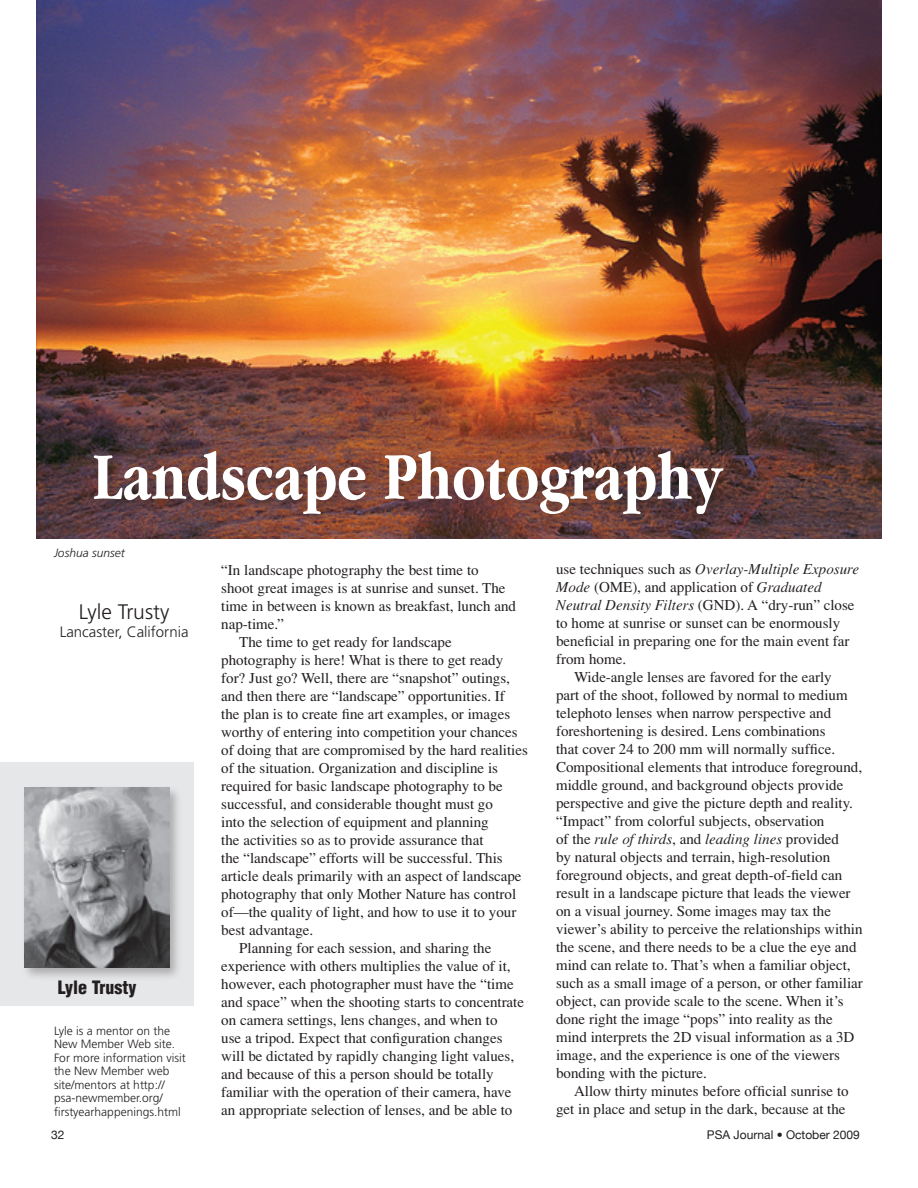
<style>
.page{position:relative;width:918px;height:1188px;background:#fff}
.page>*{position:absolute;margin:0;border:0;box-sizing:border-box;transform-origin:0 0}
._10_12_times_no_inde{font:700 69px "ATC Island";color:#fff}
._10_12_times_no_inde-2{font:300 21px "Frutiger";color:#231f20}
._10_12_times_no_inde-3{font:900 condensed 18px "Helvetica";color:#231f20}
._10__12_Times{font:15px/18px "Times";color:#231f20}
._10_12_times_no_inde-4{font:15px/18px "Times";color:#231f20}
._10_12_times_no_inde-5{font:300 15px "Frutiger";color:#231f20}
._10__12_Times-2{font:300 12px/13.5px "Frutiger";color:#231f20}
.t1{font:12px "Helvetica Neue";color:#231f20}
._8_fruitger_italic{font:italic 300 12px "Frutiger";color:#231f20}
.s1{font-style:italic}
</style>
<div class="page">
<img style="left:37px;top:0;width:844px;height:539px">
<div style="left:0;top:762px;width:194px;height:244px;background:#e6e7e9"></div>
<div style="left:90px;top:447px;width:743px;height:145px;background:#231f20;opacity:.3"></div>
<div style="left:21px;top:784px;width:167px;height:203px;background:#231f20;opacity:.3"></div>
<img style="left:25px;top:787px;width:144px;height:180px">
<p class="_10_12_times_no_inde" style="left:92px;top:438px;width:631px">Landscape Photography</p>
<p class="_8_fruitger_italic" style="left:54px;top:546px;width:72px">Joshua sunset</p>
<p class="_10_12_times_no_inde-2" style="left:79px;top:600px;width:92px">Lyle Trusty</p>
<p class="_10_12_times_no_inde-5" style="left:60px;top:624px;width:130px">Lancaster, California</p>
<p class="_10_12_times_no_inde-3" style="left:58px;top:976px;width:80px">Lyle Trusty</p>
<p class="_10__12_Times-2" style="left:54px;top:1024px;width:133px">Lyle is a mentor on the<br>New Member Web site.<br>For more information visit the New Member web site/mentors at http:// psa-newmember.org/ firstyearhappenings.html</p>
<p class="_10_12_times_no_inde-4" style="left:221px;top:561px;width:296px">“In landscape photography the best time to<br>shoot great images is at sunrise and sunset. The time in between is known as breakfast, lunch and nap-time.”</p>
<p class="_10__12_Times" style="left:221px;top:633px;width:308px;text-indent:18px">The time to get ready for landscape photography is here! What is there to get ready for? Just go? Well, there are “snapshot” outings, and then there are “landscape” opportunities. If<br>the plan is to create fine art examples, or images worthy of entering into competition your chances of doing that are compromised by the hard realities of the situation. Organization and discipline is required for basic landscape photography to be successful, and considerable thought must go<br>into the selection of equipment and planning<br>the activities so as to provide assurance that<br>the “landscape” efforts will be successful. This article deals primarily with an aspect of landscape photography that only Mother Nature has control of—the quality of light, and how to use it to your best advantage.</p>
<p class="_10__12_Times" style="left:221px;top:939px;width:304px;text-indent:18px">Planning for each session, and sharing the experience with others multiplies the value of it, however, each photographer must have the “time and space” when the shooting starts to concentrate on camera settings, lens changes, and when to<br>use a tripod. Expect that configuration changes will be dictated by rapidly changing light values, and because of this a person should be totally familiar with the operation of their camera, have an appropriate selection of lenses, and be able to</p>
<p class="_10__12_Times" style="left:556px;top:559px;width:305px">use techniques such as <span class="s1">Overlay-Multiple Exposure Mode</span> (OME), and application of <span class="s1">Graduated Neutral Density Filters</span> (GND). A “dry-run” close to home at sunrise or sunset can be enormously beneficial in preparing one for the main event far from home.</p>
<p class="_10__12_Times" style="left:556px;top:667px;width:308px;text-indent:18px">Wide-angle lenses are favored for the early<br>part of the shoot, followed by normal to medium telephoto lenses when narrow perspective and foreshortening is desired. Lens combinations<br>that cover 24 to 200 mm will normally suffice.<br>Compositional elements that introduce foreground, middle ground, and background objects provide perspective and give the picture depth and reality. “Impact” from colorful subjects, observation<br>of the <span class="s1">rule of thirds</span>, and <span class="s1">leading lines</span> provided<br>by natural objects and terrain, high-resolution foreground objects, and great depth-of-field can result in a landscape picture that leads the viewer on a visual journey. Some images may tax the viewer’s ability to perceive the relationships within the scene, and there needs to be a clue the eye and mind can relate to. That’s when a familiar object, such as a small image of a person, or other familiar object, can provide scale to the scene. When it’s done right the image “pops” into reality as the mind interprets the 2D visual information as a 3D image, and the experience is one of the viewers bonding with the picture.</p>
<p class="_10__12_Times" style="left:556px;top:1081px;width:294px;text-align:right">Allow thirty minutes before official sunrise to get in place and setup in the dark, because at the</p>
<p class="t1" style="left:51px;top:1128px;width:15px">32</p>
<p class="t1" style="left:707px;top:1128px;width:154px">PSA Journal • October 2009</p>
</div>
